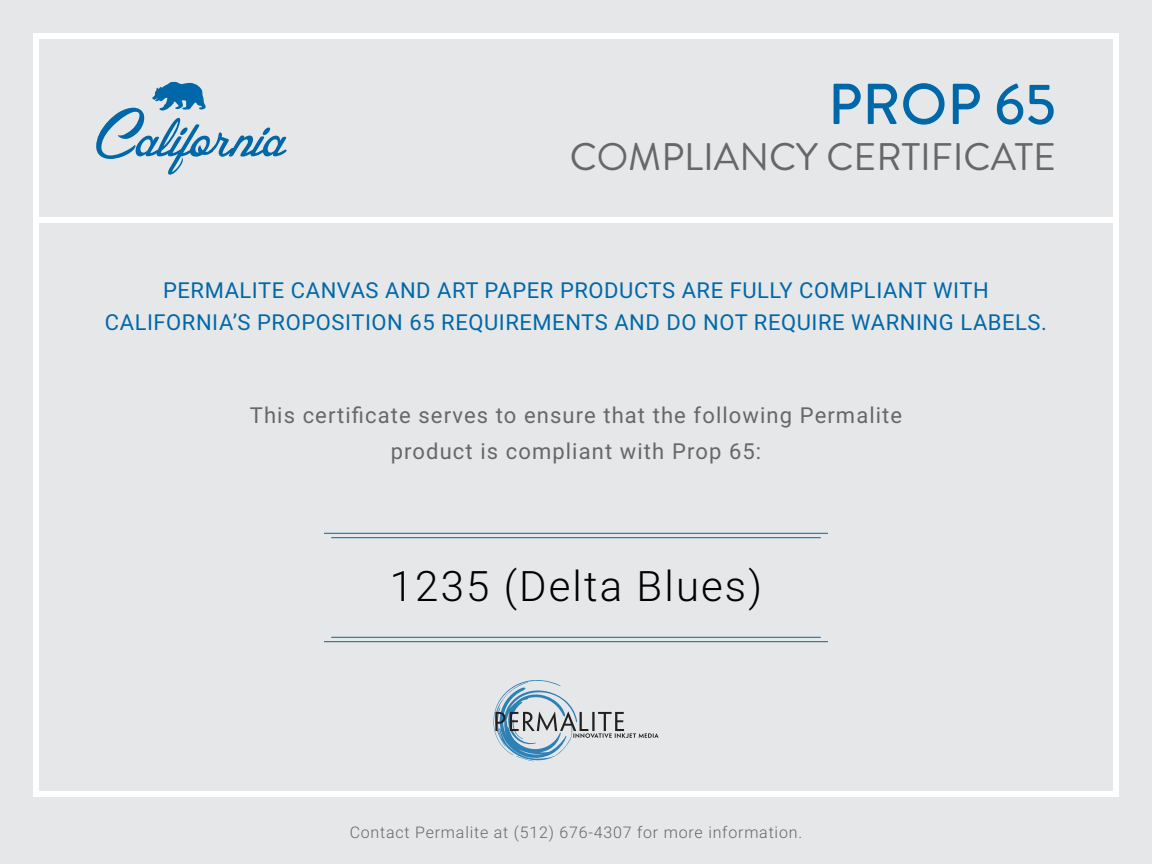
<style>
.page{position:relative;width:1152px;height:864px;background:#e6e7e8}
.page>*{position:absolute;margin:0;border:0;box-sizing:border-box;transform-origin:0 0}
.t1{font:500 57.6px "Brandon Grotesque";color:#0068a9}
.t2{font:300 42px "Roboto";letter-spacing:.05em;color:#000}
.t3{font:38.4px "Brandon Grotesque";color:#666767}
.t4{font:22px/32px "Roboto";letter-spacing:.025em;color:#0068a9;text-align:center}
.t5{font:22px/36px "Roboto";letter-spacing:.05em;color:#666767;text-align:center}
.t6{font:300 16px "Roboto";letter-spacing:.05em;color:#666767}
</style>
<div class="page">
<div style="left:33px;top:33px;width:1086px;height:764px;border:6px solid #fff"></div>
<svg style="left:96px;top:82px;width:191px;height:93px"></svg>
<hr style="left:324px;top:533px;width:504px;height:1px;background:#0068a9">
<hr style="left:331px;top:537px;width:490px;height:1px;background:#0068a9">
<hr style="left:324px;top:641px;width:504px;height:1px;background:#0068a9">
<hr style="left:331px;top:637px;width:490px;height:1px;background:#0068a9">
<svg style="left:493px;top:680px;width:166px;height:81px"></svg>
<div style="left:36px;top:217px;width:1080px;height:6px;background:#fff"></div>
<h1 class="t1" style="left:828px;top:64px;width:229px">PROP 65</h1>
<h3 class="t3" style="left:570px;top:130px;width:488px">COMPLIANCY CERTIFICATE</h3>
<p class="t4" style="left:105px;top:273px;width:944px">PERMALITE CANVAS AND ART PAPER PRODUCTS ARE FULLY COMPLIANT WITH<br>CALIFORNIA’S PROPOSITION 65 REQUIREMENTS AND DO NOT REQUIRE WARNING LABELS.</p>
<p class="t5" style="left:250px;top:396px;width:654px">This certificate serves to ensure that the following Permalite product is compliant with Prop 65:</p>
<h2 class="t2" style="left:390px;top:557px;width:374px">1235 (Delta Blues)</h2>
<p class="t6" style="left:350px;top:821px;width:454px">Contact Permalite at (512) 676-4307 for more information.</p>
</div>
